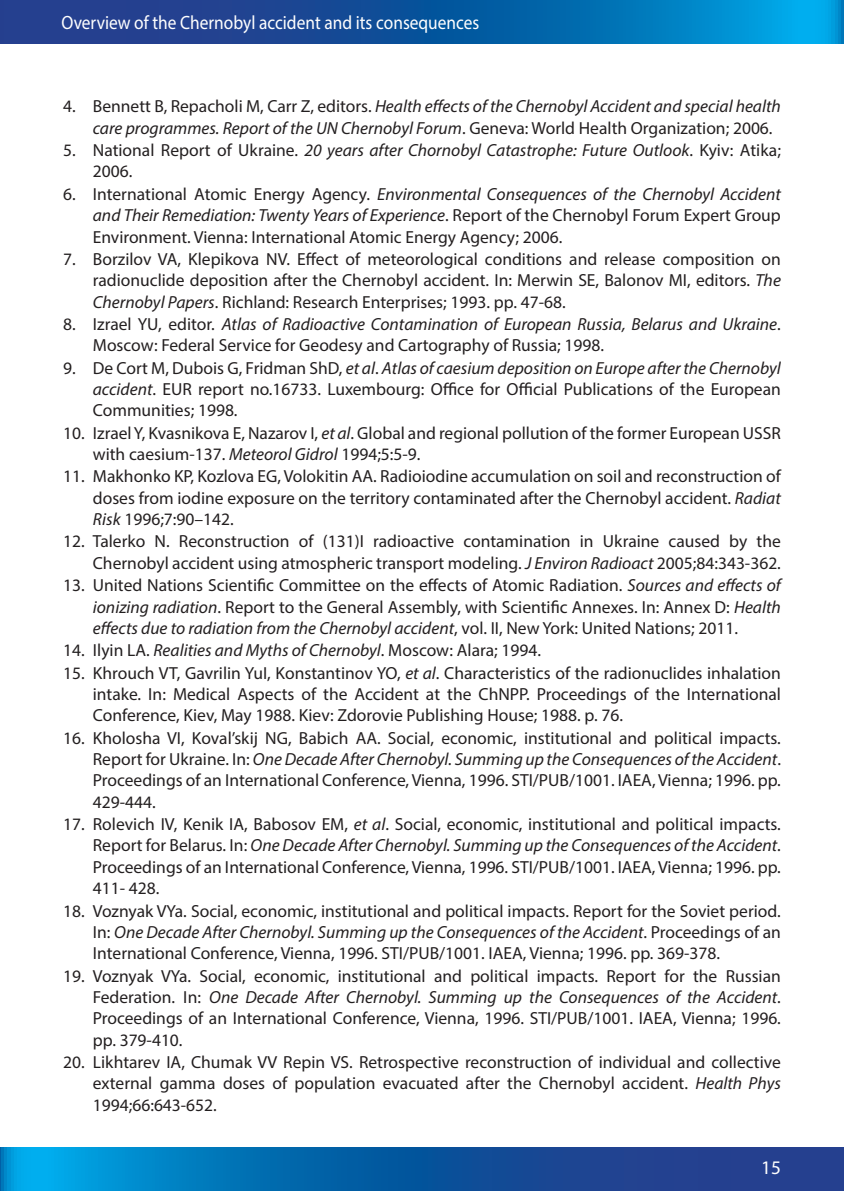
<style>
.page{position:relative;width:844px;height:1191px;background:#fff}
.page>*{position:absolute;margin:0;border:0;box-sizing:border-box;transform-origin:0 0}
.t1{font:19.25px "Myriad Pro";color:#fff;scale:.9 1}
.t2{font:19.25px "Myriad Pro";color:#fff}
.t3{font:17.5px/21.3px "Myriad Pro";color:#231f20;text-align:justify}
.t4{font:italic 17.5px/21.3px "Myriad Pro";color:#231f20}
.s1{font-style:normal}
.s2{font-style:italic}
</style>
<div class="page">
<svg style="left:0;top:1147px;width:843px;height:44px;background:#0e60a8"></svg>
<svg style="left:0;top:0;width:843px;height:44px;background:#0f5fa8"></svg>
<p class="t1" style="left:62px;top:11px;width:465px">Overview of the Chernobyl accident and its consequences</p>
<p class="t4" style="left:93px;top:96px;width:689px;text-indent:-30px"><span class="s1">4. Bennett B, Repacholi M, Carr Z, editors.</span> Health effects of the Chernobyl Accident and special health care programmes. Report of the UN Chernobyl Forum<span class="s1">. Geneva: World Health Organization; 2006.</span></p>
<p class="t4" style="left:93px;top:139px;width:689px;text-indent:-30px"><span class="s1">5. National Report of Ukraine.</span> 20 years after Chornobyl Catastrophe: Future Outlook<span class="s1">. Kyiv: Atika;<br>2006.</span></p>
<p class="t3" style="left:93px;top:183px;width:689px;text-indent:-30px">6. International Atomic Energy Agency. <span class="s2">Environmental Consequences of the Chernobyl Accident and Their Remediation: Twenty Years of Experience</span>. Report of the Chernobyl Forum Expert Group Environment. Vienna: International Atomic Energy Agency; 2006.</p>
<p class="t3" style="left:93px;top:248px;width:689px;text-indent:-30px">7. Borzilov VA, Klepikova NV. Effect of meteorological conditions and release composition on radionuclide deposition after the Chernobyl accident. In: Merwin SE, Balonov MI, editors. <span class="s2">The Chernobyl Papers</span>. Richland: Research Enterprises; 1993. pp. 47-68.</p>
<p class="t3" style="left:93px;top:313px;width:689px;text-indent:-30px">8. Izrael YU, editor. <span class="s2">Atlas of Radioactive Contamination of European Russia, Belarus and Ukraine</span>.<br>Moscow: Federal Service for Geodesy and Cartography of Russia; 1998.</p>
<p class="t3" style="left:93px;top:357px;width:689px;text-indent:-30px">9. De Cort M, Dubois G, Fridman ShD, <span class="s2">et al</span>. <span class="s2">Atlas of caesium deposition on Europe after the Chernobyl accident</span>. EUR report no.16733. Luxembourg: Office for Official Publications of the European Communities; 1998.</p>
<p class="t3" style="left:93px;top:422px;width:689px;text-indent:-30px">10. Izrael Y, Kvasnikova E, Nazarov I, <span class="s2">et al</span>. Global and regional pollution of the former European USSR with caesium-137. <span class="s2">Meteorol Gidrol</span> 1994;5:5-9.</p>
<p class="t3" style="left:93px;top:465px;width:689px;text-indent:-30px">11. Makhonko KP, Kozlova EG, Volokitin AA. Radioiodine accumulation on soil and reconstruction of doses from iodine exposure on the territory contaminated after the Chernobyl accident. <span class="s2">Radiat Risk</span> 1996;7:90–142.</p>
<p class="t3" style="left:63px;top:530px;width:719px;text-align:right">12. Talerko N. Reconstruction of (131)I radioactive contamination in Ukraine caused by the<br>Chernobyl accident using atmospheric transport modeling. <span class="s2">J Environ Radioact</span> 2005;84:343-362.</p>
<p class="t3" style="left:93px;top:574px;width:689px;text-indent:-30px">13. United Nations Scientific Committee on the effects of Atomic Radiation. <span class="s2">Sources and effects of ionizing radiation</span>. Report to the General Assembly, with Scientific Annexes. In: Annex D: <span class="s2">Health effects due to radiation from the Chernobyl accident</span>, vol. II, New York: United Nations; 2011.</p>
<p class="t3" style="left:63px;top:639px;width:479px">14. Ilyin LA. <span class="s2">Realities and Myths of Chernobyl</span>. Moscow: Alara; 1994.</p>
<p class="t3" style="left:93px;top:662px;width:689px;text-indent:-30px">15. Khrouch VT, Gavrilin YuI, Konstantinov YO, <span class="s2">et al</span>. Characteristics of the radionuclides inhalation intake. In: Medical Aspects of the Accident at the ChNPP. Proceedings of the International Conference, Kiev, May 1988. Kiev: Zdorovie Publishing House; 1988. p. 76.</p>
<p class="t3" style="left:93px;top:727px;width:689px;text-indent:-30px">16. Kholosha VI, Koval’skij NG, Babich AA. Social, economic, institutional and political impacts.<br>Report for Ukraine. In: <span class="s2">One Decade After Chernobyl. Summing up the Consequences of the Accident</span>.<br>Proceedings of an International Conference, Vienna, 1996. STI/PUB/1001. IAEA, Vienna; 1996. pp.<br>429-444.</p>
<p class="t3" style="left:93px;top:813px;width:689px;text-indent:-30px">17. Rolevich IV, Kenik IA, Babosov EM, <span class="s2">et al</span>. Social, economic, institutional and political impacts.<br>Report for Belarus. In: <span class="s2">One Decade After Chernobyl. Summing up the Consequences of the Accident</span>.<br>Proceedings of an International Conference, Vienna, 1996. STI/PUB/1001. IAEA, Vienna; 1996. pp.<br>411- 428.</p>
<p class="t3" style="left:93px;top:899px;width:689px;text-indent:-30px">18. Voznyak VYa. Social, economic, institutional and political impacts. Report for the Soviet period.<br>In: <span class="s2">One Decade After Chernobyl. Summing up the Consequences of the Accident</span>. Proceedings of an International Conference, Vienna, 1996. STI/PUB/1001. IAEA, Vienna; 1996. pp. 369-378.</p>
<p class="t3" style="left:93px;top:964px;width:689px;text-indent:-30px">19. Voznyak VYa. Social, economic, institutional and political impacts. Report for the Russian Federation. In: <span class="s2">One Decade After Chernobyl. Summing up the Consequences of the Accident</span>.<br>Proceedings of an International Conference, Vienna, 1996. STI/PUB/1001. IAEA, Vienna; 1996. pp. 379-410.</p>
<p class="t3" style="left:93px;top:1051px;width:689px;text-indent:-30px">20. Likhtarev IA, Chumak VV Repin VS. Retrospective reconstruction of individual and collective external gamma doses of population evacuated after the Chernobyl accident. <span class="s2">Health Phys </span>1994;66:643-652.</p>
<p class="t2" style="left:761px;top:1155px;width:21px">15</p>
</div>
